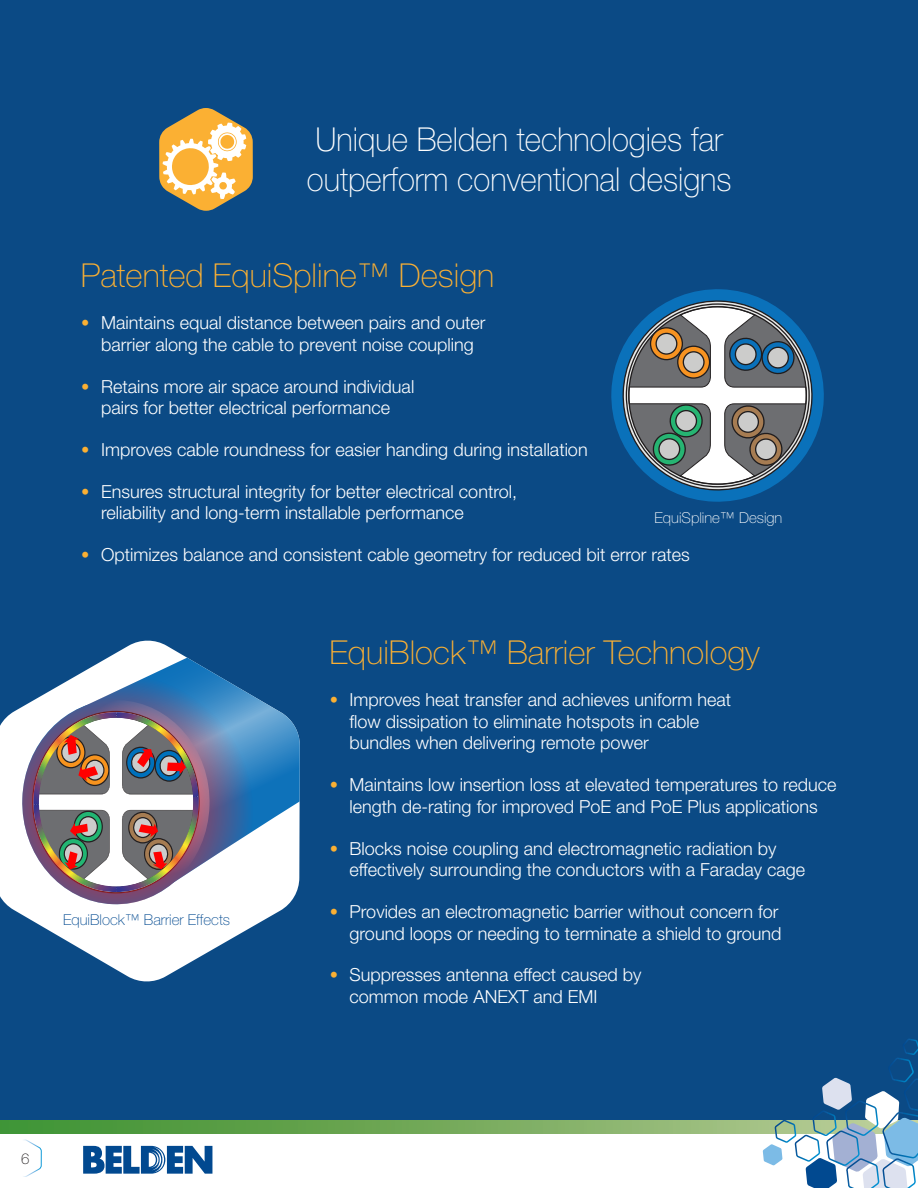
<style>
.page{position:relative;width:918px;height:1188px;background:#0b4a85}
.page>*{position:absolute;margin:0;border:0;box-sizing:border-box;transform-origin:0 0}
.Content_Page_-_Callo{font:100 33px/39.6px "Helvetica Neue LT Std";color:#fff;scale:.95 1}
.Content_Page_-_Heade{font:100 33px "Helvetica Neue LT Std";color:#fbb033}
.t1{font:300 18px/21.6px "Helvetica Neue LT Std";color:#fff}
.Image_Caption_Blue{font:100 15px "Helvetica Neue LT Std";color:#014990}
.Image_Caption_Blue-2{font:100 15px "Helvetica Neue LT Std";color:#fff}
.Last_Page_-_Belden_i{font:100 15px "Helvetica Neue LT Std";color:#231f20}
.s1{font-family:"Arial";font-weight:900;color:#fbb033}
</style>
<div class="page">
<div style="left:0;top:1132px;width:918px;height:56px;background:#fff"></div>
<svg style="left:83px;top:1146px;width:129px;height:28px"></svg>
<svg style="left:0;top:1120px;width:763px;height:14px;background:#6ea757"></svg>
<svg style="left:763px;top:1039px;width:155px;height:149px"></svg>
<svg style="left:23px;top:1139px;width:19px;height:38px"></svg>
<svg style="left:611px;top:289px;width:213px;height:213px"></svg>
<svg style="left:620px;top:299px;width:195px;height:194px;background:#6f8695"></svg>
<svg style="left:0;top:640px;width:297px;height:342px"></svg>
<svg style="left:77px;top:658px;width:223px;height:234px"></svg>
<img style="left:21px;top:665px;width:240px;height:240px">
<svg style="left:159px;top:108px;width:94px;height:103px"></svg>
<p class="Content_Page_-_Callo" style="left:307px;top:120px;width:448px">Unique Belden technologies far outperform conventional designs</p>
<p class="Content_Page_-_Heade" style="left:81px;top:257px;width:415px">Patented EquiSpline™ Design</p>
<p class="t1" style="left:81px;top:312px;width:406px;text-align:center"><span class="s1">•</span> Maintains equal distance between pairs and outer barrier along the cable to prevent noise coupling</p>
<p class="t1" style="left:81px;top:375px;width:335px;text-align:center"><span class="s1">•</span> Retains more air space around individual pairs for better electrical performance</p>
<p class="t1" style="left:81px;top:438px;width:508px"><span class="s1">•</span> Improves cable roundness for easier handing during installation</p>
<p class="t1" style="left:101px;top:480px;width:417px;text-indent:-20px"><span class="s1">•</span> Ensures structural integrity for better electrical control, reliability and long-term installable performance</p>
<p class="t1" style="left:81px;top:544px;width:610px"><span class="s1">•</span> Optimizes balance and consistent cable geometry for reduced bit error rates</p>
<p class="Image_Caption_Blue-2" style="left:655px;top:509px;width:129px">EquiSpline™ Design</p>
<p class="Image_Caption_Blue" style="left:63px;top:912px;width:169px">EquiBlock™ Barrier Effects</p>
<p class="Content_Page_-_Heade" style="left:329px;top:634px;width:432px">EquiBlock™ Barrier Technology</p>
<p class="t1" style="left:350px;top:688px;width:383px;text-indent:-20px"><span class="s1">•</span> Improves heat transfer and achieves uniform heat flow dissipation to eliminate hotspots in cable bundles when delivering remote power</p>
<p class="t1" style="left:329px;top:774px;width:509px;text-align:center"><span class="s1">•</span> Maintains low insertion loss at elevated temperatures to reduce length de-rating for improved PoE and PoE Plus applications</p>
<p class="t1" style="left:350px;top:837px;width:457px;text-indent:-20px"><span class="s1">•</span> Blocks noise coupling and electromagnetic radiation by effectively surrounding the conductors with a Faraday cage</p>
<p class="t1" style="left:329px;top:900px;width:454px;text-align:right"><span class="s1">•</span> Provides an electromagnetic barrier without concern for ground loops or needing to terminate a shield to ground</p>
<p class="t1" style="left:350px;top:964px;width:293px;text-indent:-20px"><span class="s1">•</span> Suppresses antenna effect caused by common mode ANEXT and EMI</p>
<p class="Last_Page_-_Belden_i" style="left:21px;top:1150px;width:10px">6</p>
</div>
